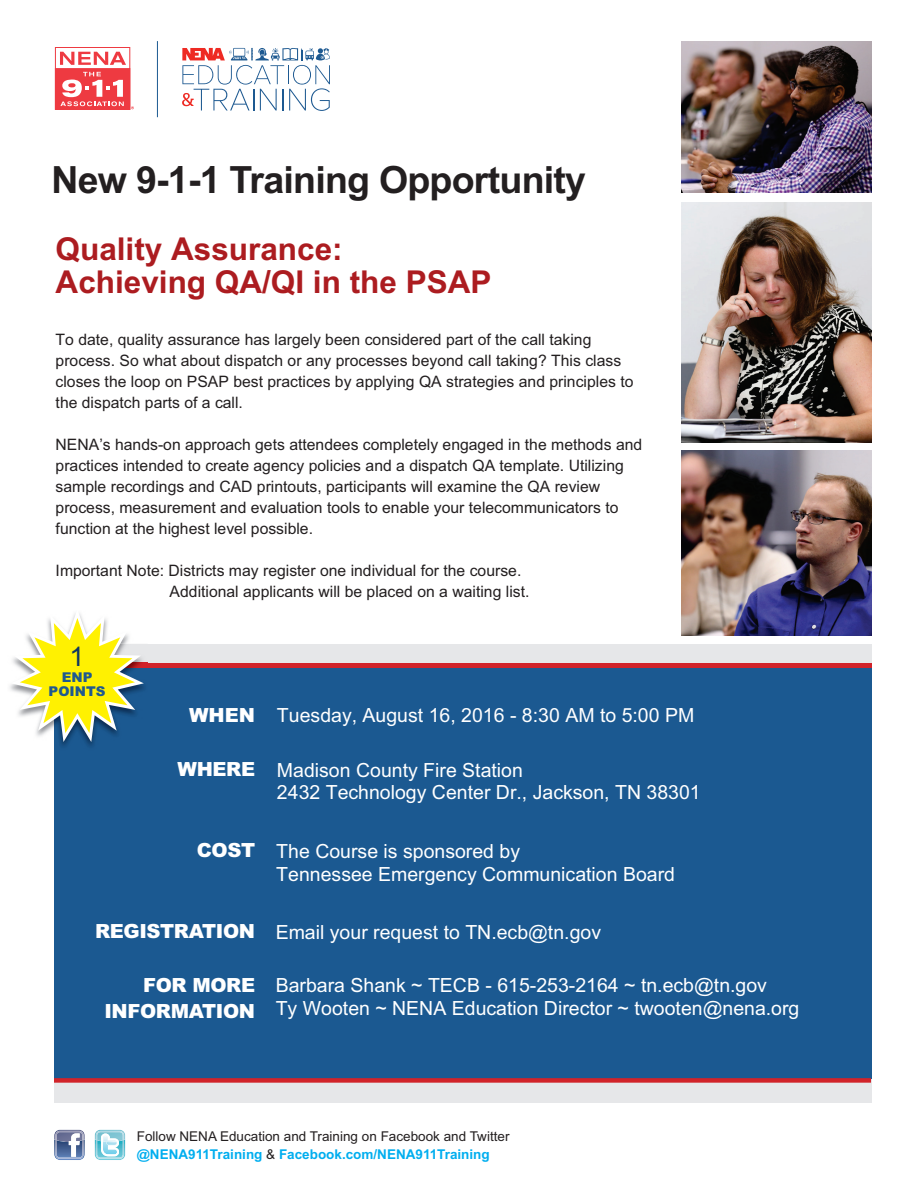
<style>
.page{position:relative;width:918px;height:1188px;background:#fff}
.page>*{position:absolute;margin:0;border:0;box-sizing:border-box;transform-origin:0 0}
.t1{font:700 37.5px "Arial";letter-spacing:-.02em;color:#231f20}
.t2{font:700 31.5px/33.2px "Arial";color:#ac1c20}
.t3{font:27px "Arial";color:#0f3761}
.t4{font:19.5px/22.8px "Arial";color:#fff}
.t5{font:900 19.5px/25.5px "Arial";letter-spacing:-.02em;color:#fff;text-align:right}
.t6{font:15.75px/21px "Arial";color:#231f20}
.t7{font:13.5px/18px "Arial";color:#231f20}
.t8{font:900 13.5px/13.5px "Arial";color:#1f598f;text-align:center}
.s1{font-weight:700;color:#00aeef}
</style>
<div class="page">
<div style="left:54px;top:644px;width:817px;height:459px;background:#e6e7e9"></div>
<div style="left:54px;top:664px;width:817px;height:415px;background:#1b5991"></div>
<svg style="left:182px;top:47px;width:148px;height:64px"></svg>
<svg style="left:57px;top:51px;width:71px;height:18px"></svg>
<div style="left:55px;top:47px;width:75px;height:63px;border:1px solid #ee3a41"></div>
<svg style="left:60px;top:52px;width:66px;height:13px"></svg>
<div style="left:55px;top:69px;width:75px;height:40px;background:#ee3a41"></div>
<svg style="left:60px;top:72px;width:64px;height:34px"></svg>
<img style="left:682px;top:42px;width:189px;height:151px">
<img style="left:682px;top:202px;width:189px;height:241px">
<img style="left:682px;top:450px;width:189px;height:186px">
<div style="left:54px;top:1078px;width:817px;height:5px;background:#d1232a"></div>
<hr style="left:54px;top:663px;width:817px;height:4px;background:#d1232a">
<hr style="left:157px;top:41px;width:1px;height:76px;background:#1b5991">
<img style="left:95px;top:1130px;width:30px;height:4px">
<img style="left:96px;top:1131px;width:28px;height:3px">
<svg style="left:95px;top:1134px;width:30px;height:26px"></svg>
<svg style="left:54px;top:1130px;width:31px;height:30px"></svg>
<img style="left:60px;top:667px;width:88px;height:80px">
<svg style="left:11px;top:613px;width:133px;height:129px"></svg>
<h1 class="t1" style="left:52px;top:158px;width:536px">New 9-1-1 Training Opportunity</h1>
<h2 class="t2" style="left:56px;top:233px;width:437px">Quality Assurance:<br>Achieving QA/QI in the PSAP</h2>
<p class="t6" style="left:56px;top:331px;width:579px">To date, quality assurance has largely been considered part of the call taking process. So what about dispatch or any processes beyond call taking? This class closes the loop on PSAP best practices by applying QA strategies and principles to the dispatch parts of a call.</p>
<p class="t6" style="left:56px;top:436px;width:588px">NENA’s hands-on approach gets attendees completely engaged in the methods and practices intended to create agency policies and a dispatch QA template. Utilizing sample recordings and CAD printouts, participants will examine the QA review process, measurement and evaluation tools to enable your telecommunicators to function at the highest level possible.</p>
<p class="t6" style="left:170px;top:561px;width:361px;text-indent:-114px">Important Note: Districts may register one individual for the course.<br>Additional applicants will be placed on a waiting list.</p>
<h3 class="t3" style="left:70px;top:647px;width:17px">1</h3>
<p class="t8" style="left:49px;top:671px;width:58px">ENP<br>POINTS</p>
<p class="t5" style="left:189px;top:703px;width:68px">WHEN</p>
<p class="t5" style="left:178px;top:757px;width:79px">WHERE</p>
<p class="t5" style="left:197px;top:838px;width:60px">COST</p>
<p class="t5" style="left:95px;top:919px;width:162px">REGISTRATION</p>
<p class="t5" style="left:104px;top:973px;width:152px">FOR MORE<br>INFORMATION</p>
<p class="t4" style="left:277px;top:705px;width:419px">Tuesday, August 16, 2016 - 8:30 AM to 5:00 PM</p>
<p class="t4" style="left:277px;top:761px;width:425px;line-height:22.2px">Madison County Fire Station<br>2432 Technology Center Dr., Jackson, TN 38301</p>
<p class="t4" style="left:276px;top:842px;width:400px">The Course is sponsored by<br>Tennessee Emergency Communication Board</p>
<p class="t4" style="left:276px;top:922px;width:327px">Email your request to TN.ecb@tn.gov</p>
<p class="t4" style="left:276px;top:976px;width:525px">Barbara Shank ~ TECB - 615-253-2164 ~ tn.ecb@tn.gov<br>Ty Wooten ~ NENA Education Director ~ twooten@nena.org</p>
<p class="t7" style="left:137px;top:1129px;width:374px">Follow NENA Education and Training on Facebook and Twitter <span class="s1">@NENA911Training</span> &amp; <span class="s1">Facebook.com/NENA911Training</span></p>
</div>
